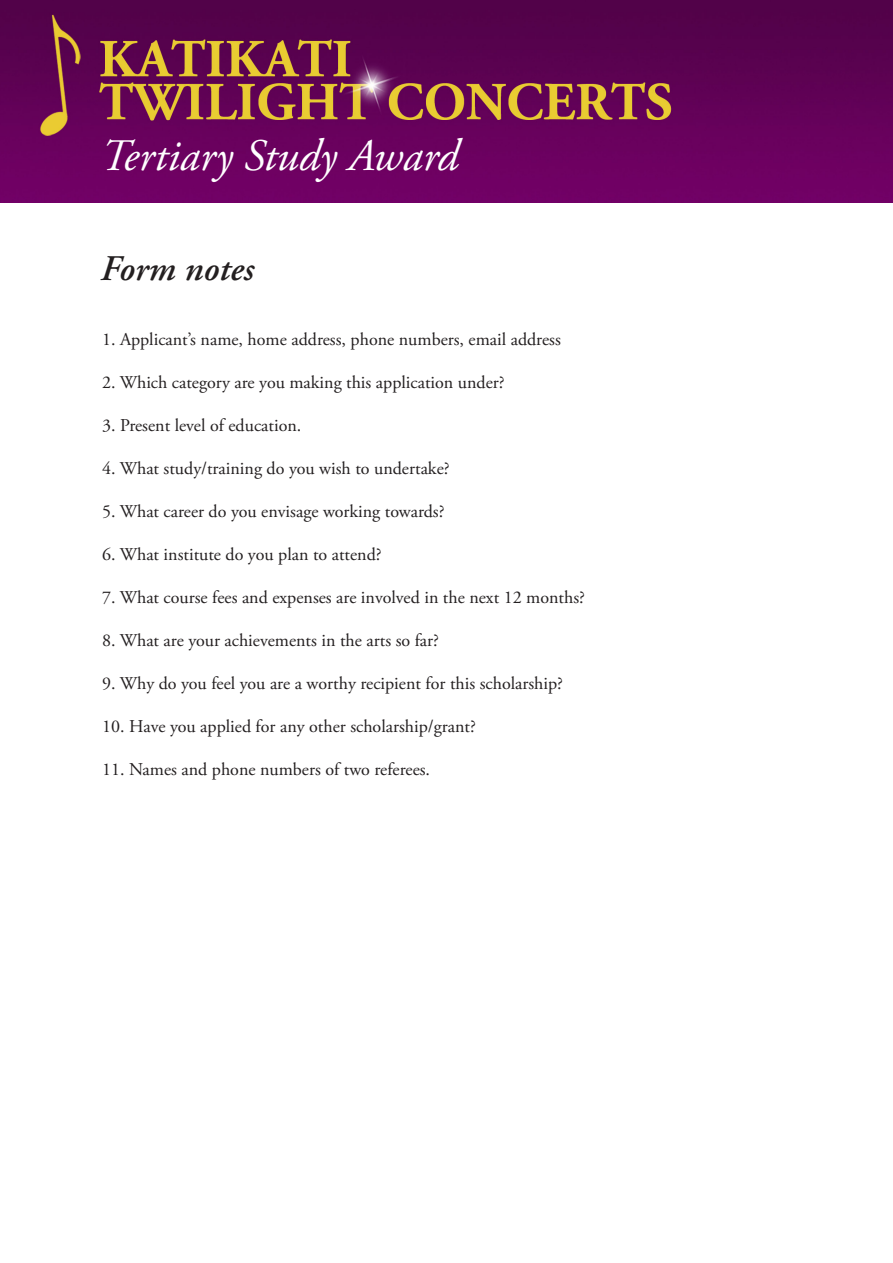
<style>
.page{position:relative;width:893px;height:1263px;background:#fff}
.page>*{position:absolute;margin:0;border:0;box-sizing:border-box;transform-origin:0 0}
.t1{font:italic 45px "Adobe Garamond Pro";color:#fff}
.t2{font:italic 600 36px "Adobe Garamond Pro";color:#231f20}
.t3{font:18px "Adobe Garamond Pro";color:#231f20}
</style>
<div class="page">
<img style="left:0;top:0;width:893px;height:203px">
<p class="t1" style="left:101px;top:129px;width:359px">Tertiary Study Award</p>
<p class="t2" style="left:101px;top:248px;width:155px">Form notes</p>
<p class="t3" style="left:102px;top:328px;width:460px">1. Applicant’s name, home address, phone numbers, email address</p>
<p class="t3" style="left:102px;top:371px;width:404px">2. Which category are you making this application under?</p>
<p class="t3" style="left:102px;top:414px;width:201px">3. Present level of education.</p>
<p class="t3" style="left:102px;top:457px;width:349px">4. What study/training do you wish to undertake?</p>
<p class="t3" style="left:102px;top:500px;width:344px">5. What career do you envisage working towards?</p>
<p class="t3" style="left:102px;top:543px;width:281px">6. What institute do you plan to attend?</p>
<p class="t3" style="left:102px;top:587px;width:484px">7. What course fees and expenses are involved in the next 12 months?</p>
<p class="t3" style="left:102px;top:630px;width:338px">8. What are your achievements in the arts so far?</p>
<p class="t3" style="left:102px;top:673px;width:462px">9. Why do you feel you are a worthy recipient for this scholarship?</p>
<p class="t3" style="left:102px;top:716px;width:375px">10. Have you applied for any other scholarship/grant?</p>
<p class="t3" style="left:102px;top:759px;width:330px">11. Names and phone numbers of two referees.</p>
</div>
